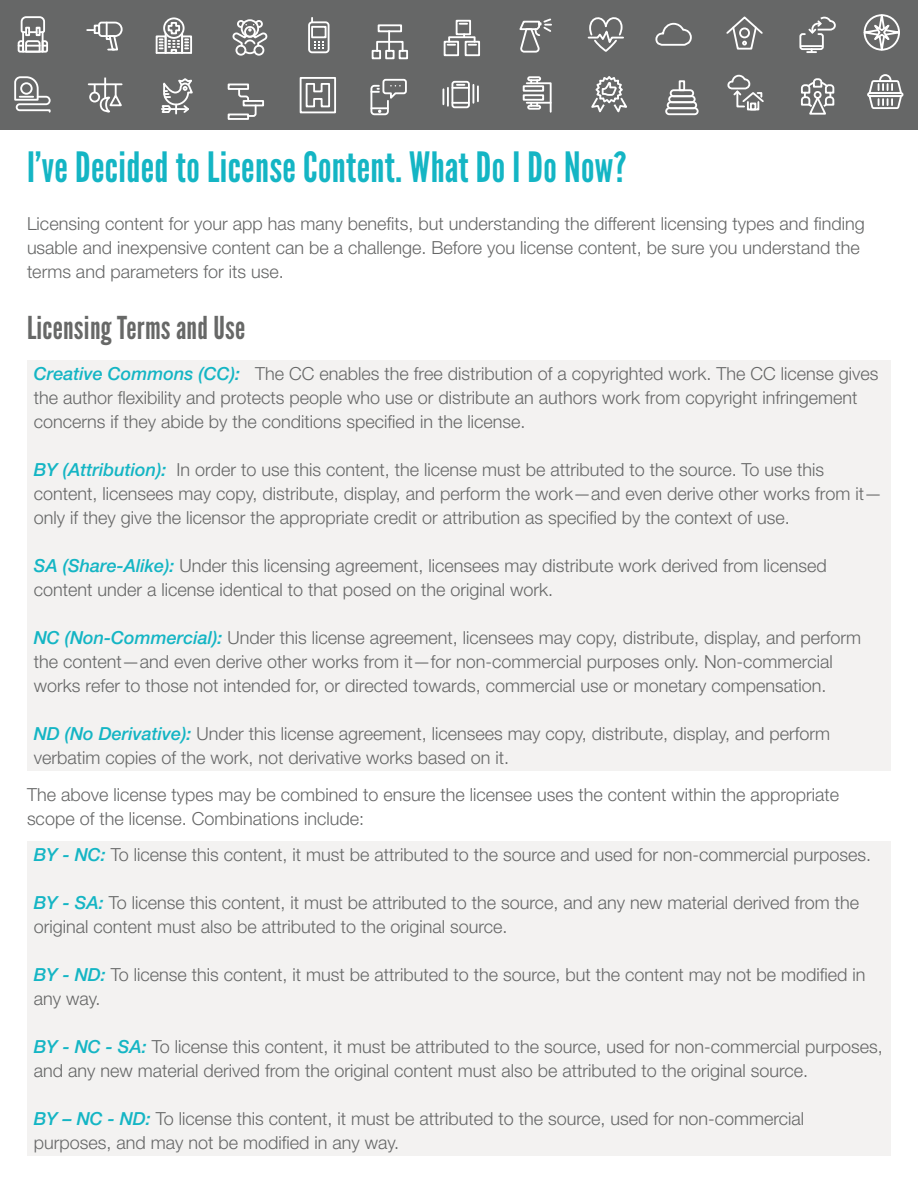
<style>
.page{position:relative;width:918px;height:1188px;background:#fff}
.page>*{position:absolute;margin:0;border:0;box-sizing:border-box;transform-origin:0 0}
.t1{font:41.7px "League Gothic";letter-spacing:.01em;color:#14b5c4}
.t2{font:31.5px "League Gothic";letter-spacing:.01em;color:#676867}
.t3{font:300 18px/24px "Helvetica Neue LT Std";color:#666767}
.s1{font-weight:500;font-style:italic;color:#14b5c4}
</style>
<div class="page">
<div style="left:0;top:0;width:918px;height:130px;background:#666767"></div>
<svg style="left:370px;top:78px;width:37px;height:38px"></svg>
<div style="left:451px;top:81px;width:19px;height:27px;border:2px solid #fff;border-radius:2px"></div>
<svg style="left:442px;top:84px;width:37px;height:22px"></svg>
<svg style="left:314px;top:41px;width:9px;height:8px"></svg>
<div style="left:308px;top:21px;width:22px;height:32px;border:2px solid #fff;border-radius:3px"></div>
<div style="left:311px;top:26px;width:16px;height:12px;border:2px solid #fff"></div>
<div style="left:300px;top:77px;width:36px;height:36px;border:2px solid #fff"></div>
<svg style="left:305px;top:83px;width:25px;height:25px"></svg>
<svg style="left:587px;top:17px;width:37px;height:35px"></svg>
<div style="left:181px;top:35px;width:11px;height:19px;border:2px solid #fff"></div>
<div style="left:156px;top:35px;width:11px;height:19px;border:2px solid #fff"></div>
<hr style="left:157px;top:52px;width:34px;height:2px;background:#fff">
<div style="left:163px;top:17px;width:22px;height:22px;border:2px solid #fff;border-radius:50%"></div>
<svg style="left:160px;top:21px;width:28px;height:33px"></svg>
<svg style="left:17px;top:16px;width:31px;height:37px"></svg>
<svg style="left:519px;top:18px;width:33px;height:35px"></svg>
<svg style="left:161px;top:78px;width:32px;height:37px"></svg>
<svg style="left:14px;top:76px;width:37px;height:37px"></svg>
<svg style="left:87px;top:21px;width:36px;height:30px"></svg>
<div style="left:523px;top:85px;width:21px;height:7px;border:2px solid #fff"></div>
<div style="left:523px;top:94px;width:21px;height:7px;border:2px solid #fff"></div>
<div style="left:527px;top:76px;width:14px;height:5px;border:2px solid #fff;border-radius:2px"></div>
<svg style="left:525px;top:80px;width:27px;height:33px"></svg>
<hr style="left:89px;top:83px;width:33px;height:2px;background:#fff">
<hr style="left:104px;top:78px;width:2px;height:20px;background:#fff">
<div style="left:89px;top:92px;width:11px;height:10px;border:2px solid #fff;border-radius:50%"></div>
<svg style="left:94px;top:84px;width:29px;height:29px"></svg>
<div style="left:665px;top:107px;width:34px;height:8px;border:2px solid #fff;border-radius:3px"></div>
<div style="left:667px;top:101px;width:30px;height:8px;border:2px solid #fff;border-radius:3px"></div>
<div style="left:668px;top:95px;width:28px;height:8px;border:2px solid #fff;border-radius:3px"></div>
<div style="left:670px;top:89px;width:24px;height:8px;border:2px solid #fff;border-radius:3px"></div>
<div style="left:679px;top:80px;width:6px;height:11px;border:2px solid #fff"></div>
<div style="left:253px;top:45px;width:11px;height:11px;border:2px solid #fff;border-radius:50%"></div>
<div style="left:235px;top:45px;width:11px;height:11px;border:2px solid #fff;border-radius:50%"></div>
<svg style="left:232px;top:19px;width:36px;height:36px"></svg>
<div style="left:228px;top:84px;width:21px;height:6px;border:2px solid #fff"></div>
<div style="left:243px;top:100px;width:21px;height:6px;border:2px solid #fff"></div>
<div style="left:228px;top:114px;width:21px;height:6px;border:2px solid #fff"></div>
<svg style="left:237px;top:87px;width:20px;height:31px"></svg>
<hr style="left:388px;top:31px;width:2px;height:20px;background:#fff">
<div style="left:378px;top:24px;width:24px;height:8px;border:2px solid #fff"></div>
<div style="left:385px;top:50px;width:10px;height:9px;border:2px solid #fff"></div>
<div style="left:372px;top:50px;width:9px;height:9px;border:2px solid #fff"></div>
<div style="left:399px;top:50px;width:9px;height:9px;border:2px solid #fff"></div>
<div style="left:376px;top:41px;width:28px;height:11px;border:2px solid #fff"></div>
<div style="left:444px;top:41px;width:15px;height:15px;border:2px solid #fff"></div>
<div style="left:465px;top:41px;width:15px;height:15px;border:2px solid #fff"></div>
<div style="left:456px;top:20px;width:15px;height:15px;border:2px solid #fff"></div>
<div style="left:448px;top:36px;width:28px;height:7px;border:2px solid #fff"></div>
<svg style="left:460px;top:23px;width:7px;height:2px"></svg>
<svg style="left:469px;top:44px;width:7px;height:2px"></svg>
<svg style="left:448px;top:44px;width:7px;height:2px"></svg>
<svg style="left:655px;top:22px;width:37px;height:24px"></svg>
<div style="left:747px;top:101px;width:12px;height:9px;border:2px solid #fff"></div>
<div style="left:750px;top:103px;width:6px;height:7px;border:2px solid #fff"></div>
<svg style="left:727px;top:74px;width:37px;height:34px"></svg>
<svg style="left:807px;top:50px;width:9px;height:3px"></svg>
<hr style="left:800px;top:45px;width:23px;height:2px;background:#fff">
<div style="left:799px;top:33px;width:25px;height:17px;border:2px solid #fff;border-radius:2px"></div>
<svg style="left:807px;top:16px;width:29px;height:19px"></svg>
<svg style="left:591px;top:76px;width:36px;height:37px"></svg>
<svg style="left:726px;top:16px;width:37px;height:34px"></svg>
<svg style="left:867px;top:74px;width:36px;height:35px"></svg>
<svg style="left:801px;top:78px;width:34px;height:37px"></svg>
<svg style="left:863px;top:14px;width:37px;height:37px"></svg>
<div style="left:27px;top:360px;width:864px;height:411px;background:#f3f2f1"></div>
<div style="left:27px;top:842px;width:864px;height:314px;background:#f3f2f1"></div>
<h1 class="t1" style="left:27px;top:142px;width:601px">I’ve Decided to License Content. What Do I Do Now?</h1>
<p class="t3" style="left:27px;top:211px;width:839px">Licensing content for your app has many benefits, but understanding the different licensing types and finding usable and inexpensive content can be a challenge. Before you license content, be sure you understand the terms and parameters for its use.</p>
<h2 class="t2" style="left:27px;top:309px;width:220px">Licensing Terms and Use</h2>
<p class="t3" style="left:34px;top:361px;width:846px"><span class="s1">Creative Commons (CC):</span> The CC enables the free distribution of a copyrighted work. The CC license gives the author flexibility and protects people who use or distribute an authors work from copyright infringement concerns if they abide by the conditions specified in the license.</p>
<p class="t3" style="left:34px;top:457px;width:850px"><span class="s1">BY (Attribution):</span> In order to use this content, the license must be attributed to the source. To use this content, licensees may copy, distribute, display, and perform the work—and even derive other works from it— only if they give the licensor the appropriate credit or attribution as specified by the context of use.</p>
<p class="t3" style="left:34px;top:553px;width:795px"><span class="s1">SA (Share-Alike):</span> Under this licensing agreement, licensees may distribute work derived from licensed content under a license identical to that posed on the original work.</p>
<p class="t3" style="left:34px;top:625px;width:829px"><span class="s1">NC (Non-Commercial):</span> Under this license agreement, licensees may copy, distribute, display, and perform the content—and even derive other works from it—for non-commercial purposes only. Non-commercial works refer to those not intended for, or directed towards, commercial use or monetary compensation.</p>
<p class="t3" style="left:34px;top:721px;width:798px"><span class="s1">ND (No Derivative):</span> Under this license agreement, licensees may copy, distribute, display, and perform verbatim copies of the work, not derivative works based on it.</p>
<p class="t3" style="left:27px;top:782px;width:814px">The above license types may be combined to ensure the licensee uses the content within the appropriate scope of the license. Combinations include:</p>
<p class="t3" style="left:34px;top:842px;width:839px"><span class="s1">BY - NC:</span> To license this content, it must be attributed to the source and used for non-commercial purposes.</p>
<p class="t3" style="left:34px;top:890px;width:827px"><span class="s1">BY - SA:</span> To license this content, it must be attributed to the source, and any new material derived from the original content must also be attributed to the original source.</p>
<p class="t3" style="left:34px;top:962px;width:833px"><span class="s1">BY - ND:</span> To license this content, it must be attributed to the source, but the content may not be modified in any way.</p>
<p class="t3" style="left:34px;top:1034px;width:851px"><span class="s1">BY - NC - SA:</span> To license this content, it must be attributed to the source, used for non-commercial purposes, and any new material derived from the original content must also be attributed to the original source.</p>
<p class="t3" style="left:34px;top:1106px;width:772px"><span class="s1">BY – NC - ND:</span> To license this content, it must be attributed to the source, used for non-commercial purposes, and may not be modified in any way.</p>
</div>
